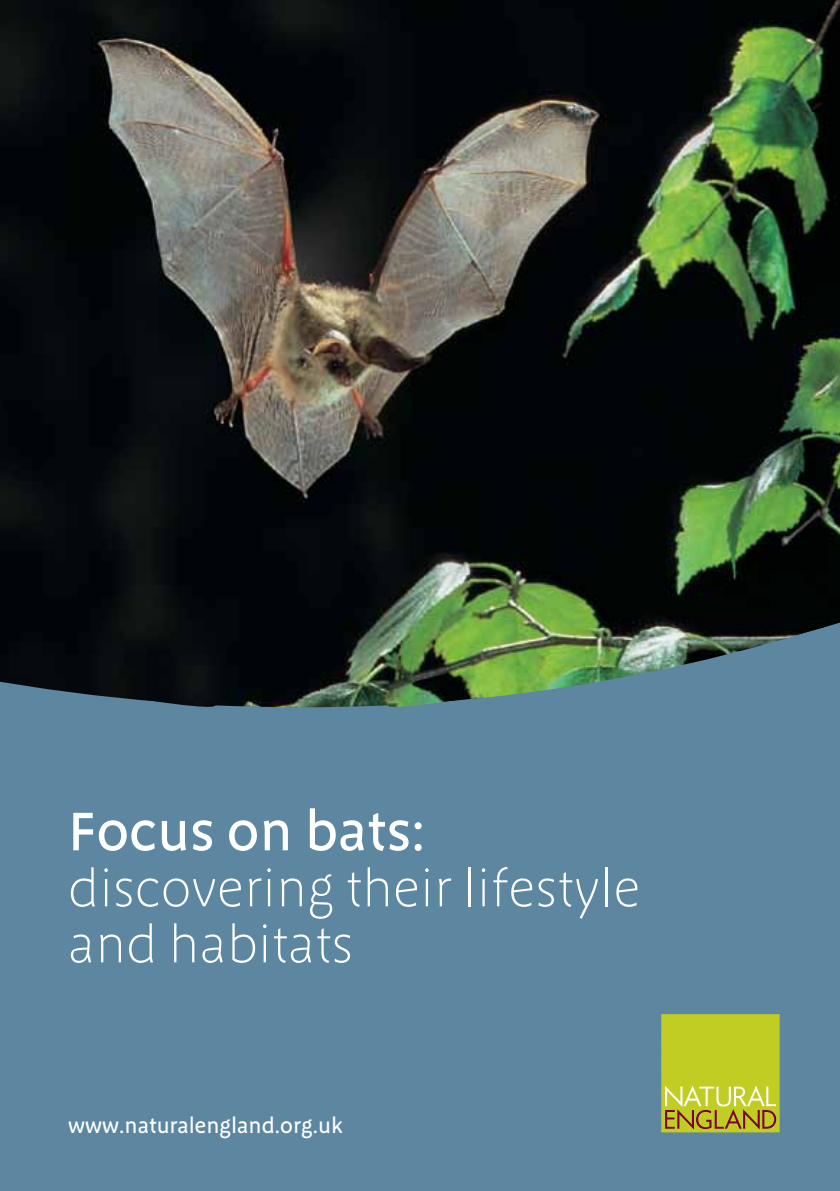
<style>
.page{position:relative;width:840px;height:1191px;background:#fff}
.page>*{position:absolute;margin:0;border:0;box-sizing:border-box;transform-origin:0 0}
.t1{font:500 56px "Megano TF";color:#fff}
.t2{font:300 52px/56px "Megano TF";color:#fff}
.t3{font:500 22px "Megano TF";color:#fff}
</style>
<div class="page">
<img style="left:0;top:0;width:839px;height:622px">
<svg style="left:0;top:622px;width:839px;height:569px;background:#5a8190"></svg>
<hr style="left:660px;top:1014px;width:1px;height:75px;background:#c2cd23">
<p class="t1" style="left:68px;top:798px;width:358px">Focus on bats:</p>
<p class="t2" style="left:68px;top:861px;width:573px">discovering their lifestyle and habitats</p>
<p class="t3" style="left:68px;top:1112px;width:276px">www.naturalengland.org.uk</p>
</div>
